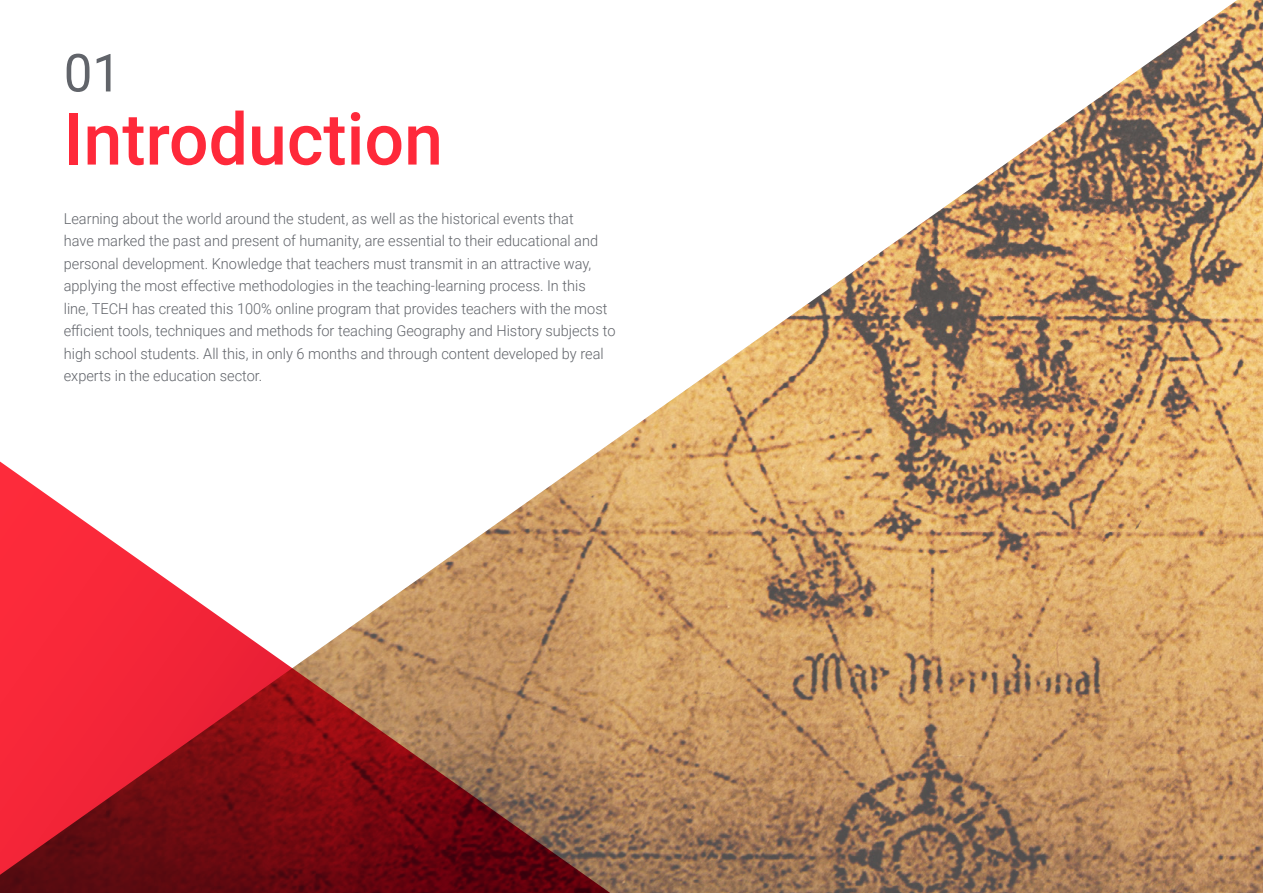
<style>
.page{position:relative;width:1263px;height:893px;background:#fff}
.page>*{position:absolute;margin:0;border:0;box-sizing:border-box;transform-origin:0 0}
.t1{font:500 72px "Roboto";color:#ff293a}
.t2{font:52.5px "Roboto";color:#61646a}
.t3{font:300 15px/22.5px "Roboto";color:#61646a}
</style>
<div class="page">
<img style="left:606px;top:0;width:657px;height:893px">
<svg style="left:0;top:446px;width:640px;height:447px"></svg>
<h2 class="t2" style="left:64px;top:36px;width:59px">01</h2>
<h1 class="t1" style="left:64px;top:89px;width:381px">Introduction</h1>
<p class="t3" style="left:64px;top:207px;width:553px">Learning about the world around the student, as well as the historical events that<br>have marked the past and present of humanity, are essential to their educational and personal development. Knowledge that teachers must transmit in an attractive way, applying the most effective methodologies in the teaching-learning process. In this<br>line, TECH has created this 100% online program that provides teachers with the most efficient tools, techniques and methods for teaching Geography and History subjects to high school students. All this, in only 6 months and through content developed by real experts in the education sector.</p>
</div>
